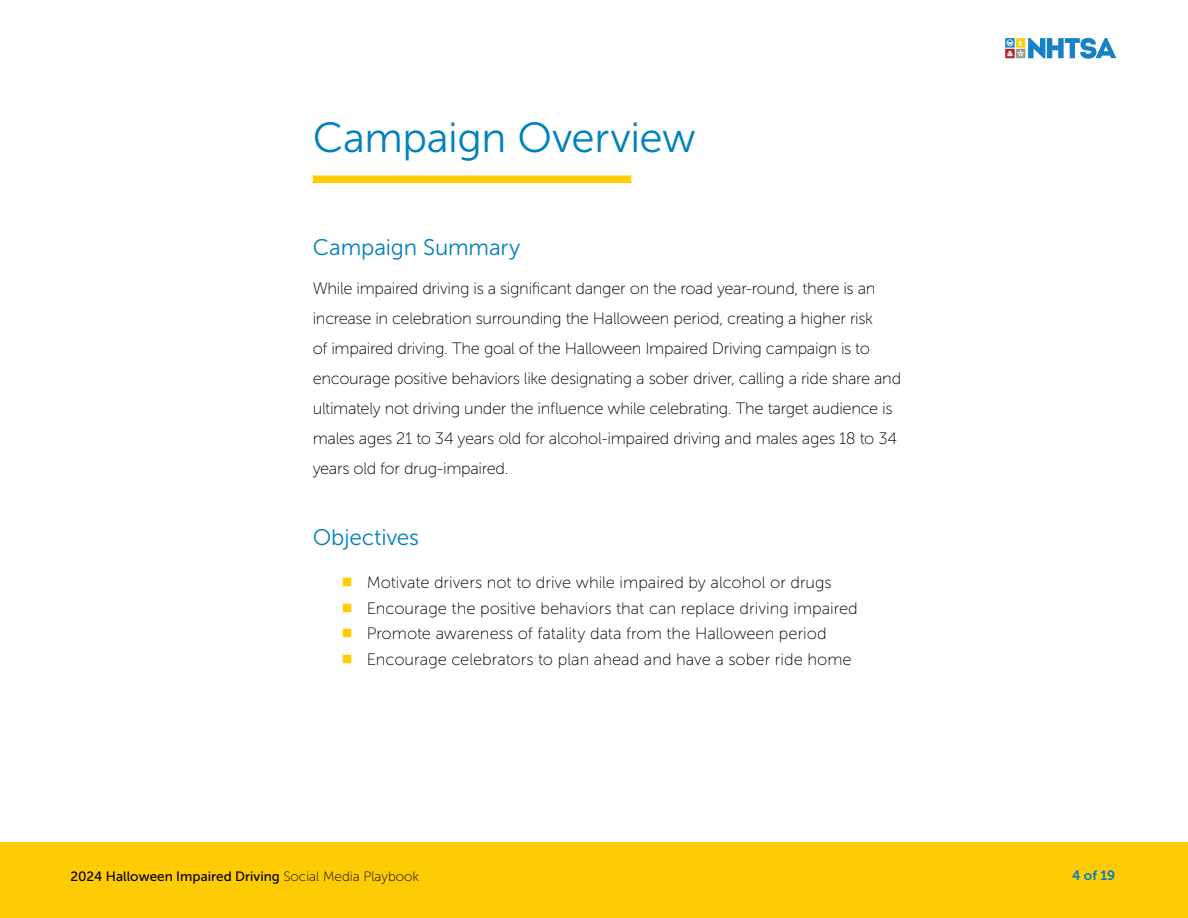
<style>
.page{position:relative;width:1188px;height:918px;background:#fff}
.page>*{position:absolute;margin:0;border:0;box-sizing:border-box;transform-origin:0 0}
.t1{font:42px "Museo Sans 300";letter-spacing:-.01em;color:#0082be}
.Body{font:22.5px "Museo Sans 300";letter-spacing:-.005em;color:#0082be}
.Body-2{font:16.5px/30px "Museo Sans 100";letter-spacing:-.02em;color:#000}
.List_Paragraph{font:16.5px "Museo Sans 100";color:#000}
.t2{font:13.5px "Museo Sans 500";color:#000}
.t3{font:13.5px "Museo Sans 700";color:#0082be}
.s1{font-family:"Museo Sans 100"}
</style>
<div class="page">
<div style="left:0;top:842px;width:1188px;height:76px;background:#ffcb05"></div>
<div style="left:1005px;top:49px;width:10px;height:9px;background:#c24f56"></div>
<svg style="left:1006px;top:38px;width:110px;height:21px"></svg>
<div style="left:313px;top:176px;width:318px;height:7px;background:#ffcb05"></div>
<h1 class="t1" style="left:313px;top:114px;width:384px">Campaign Overview</h1>
<h2 class="Body" style="left:313px;top:235px;width:209px">Campaign Summary</h2>
<p class="Body-2" style="left:313px;top:274px;width:590px">While impaired driving is a significant danger on the road year-round, there is an increase in celebration surrounding the Halloween period, creating a higher risk<br>of impaired driving. The goal of the Halloween Impaired Driving campaign is to encourage positive behaviors like designating a sober driver, calling a ride share and ultimately not driving under the influence while celebrating. The target audience is males ages 21 to 34 years old for alcohol-impaired driving and males ages 18 to 34 years old for drug-impaired.</p>
<p class="Body" style="left:313px;top:525px;width:108px">Objectives</p>
<p class="List_Paragraph" style="left:367px;top:574px;width:467px">Motivate drivers not to drive while impaired by alcohol or drugs</p>
<p class="List_Paragraph" style="left:367px;top:599px;width:493px">Encourage the positive behaviors that can replace driving impaired</p>
<p class="List_Paragraph" style="left:367px;top:625px;width:462px">Promote awareness of fatality data from the Halloween period</p>
<p class="List_Paragraph" style="left:367px;top:650px;width:487px">Encourage celebrators to plan ahead and have a sober ride home</p>
<p class="t2" style="left:70px;top:869px;width:350px">2024 Halloween Impaired Driving <span class="s1">Social Media Playbook</span></p>
<p class="t3" style="left:1072px;top:868px;width:45px">4 of 19</p>
</div>
